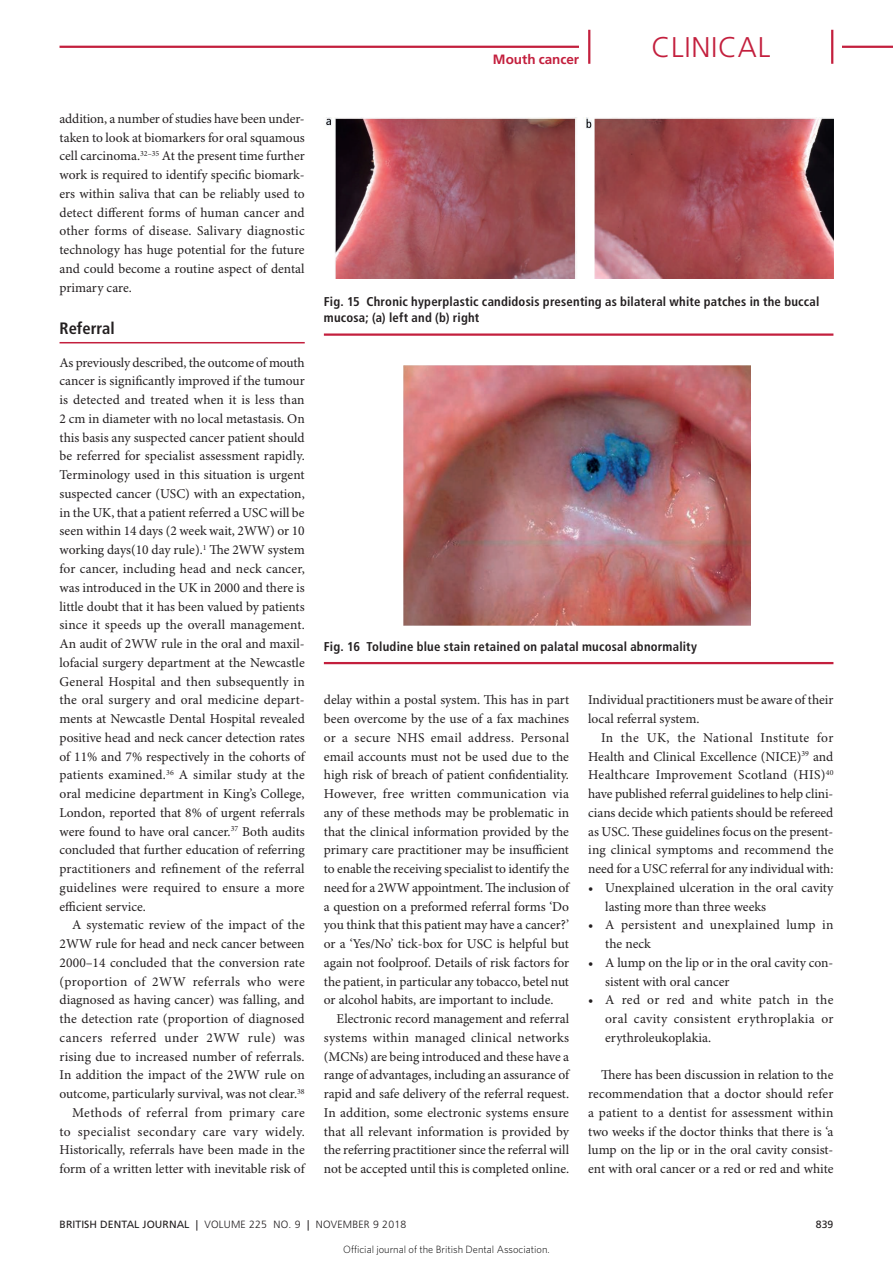
<style>
.page{position:relative;width:893px;height:1263px;background:#fff}
.page>*{position:absolute;margin:0;border:0;box-sizing:border-box;transform-origin:0 0}
.t1{font:300 28.5px "Frutiger LT Std";letter-spacing:.025em;color:#c31f3d}
.crosshead_1{font:700 condensed 16.5px "Frutiger LT Std";color:#231f20}
.body{font:13.5px/18.8px "Minion Pro";letter-spacing:-.005em;color:#231f20;text-align:justify}
.body_fullout{font:13.5px/18.8px "Minion Pro";letter-spacing:.005em;color:#231f20;text-align:justify}
.t2{font:700 13.5px "Frutiger LT Std";color:#c31f3d}
.table_fig_caption{font:700 condensed 12.75px/16.5px "Frutiger LT Std";letter-spacing:.015em;color:#231f20}
.t3{font:300 10.5px "Frutiger LT Std";letter-spacing:.02em;color:#231f20}
.t4{font:300 10.5px "Whitney";color:#000}
.t5{font:10.5px "Frutiger LT Std";color:#231f20}
.s1{font-weight:400}
</style>
<div class="page">
<hr style="left:60px;top:342px;width:245px;height:1px;background:#c31f3d">
<hr style="left:324px;top:333px;width:509px;height:3px;background:#c31f3d">
<img style="left:326px;top:118px;width:507px;height:160px">
<hr style="left:324px;top:662px;width:509px;height:2px;background:#c31f3d">
<img style="left:404px;top:366px;width:346px;height:260px">
<hr style="left:60px;top:46px;width:833px;height:2px;background:#c31f3d">
<div style="left:580px;top:30px;width:262px;height:34px;background:#fff"></div>
<hr style="left:831px;top:30px;width:2px;height:34px;background:#c31f3d">
<hr style="left:588px;top:30px;width:2px;height:34px;background:#c31f3d">
<p class="t2" style="left:493px;top:51px;width:88px">Mouth cancer</p>
<h1 class="t1" style="left:651px;top:31px;width:120px">CLINICAL</h1>
<p class="body_fullout" style="left:60px;top:110px;width:247px">addition, a number of studies have been under&shy;taken to look at biomarkers for oral squamous cell carcinoma.<sup>32–35</sup> At the present time further work is required to identify specific biomark&shy;ers within saliva that can be reliably used to detect different forms of human cancer and other forms of disease. Salivary diagnostic technology has huge potential for the future and could become a routine aspect of dental primary care.</p>
<p class="crosshead_1" style="left:60px;top:318px;width:57px">Referral</p>
<p class="body_fullout" style="left:60px;top:354px;width:247px">As previously described, the outcome of mouth cancer is significantly improved if the tumour is detected and treated when it is less than 2 cm in diameter with no local metastasis. On this basis any suspected cancer patient should be referred for specialist assessment rapidly.<br>Terminology used in this situation is urgent suspected cancer (USC) with an expectation, in the UK, that a patient referred a USC will be seen within 14 days (2 week wait, 2WW) or 10 working days(10 day rule).<sup>1</sup> The 2WW system for cancer, including head and neck cancer, was introduced in the UK in 2000 and there is little doubt that it has been valued by patients since it speeds up the overall management.<br>An audit of 2WW rule in the oral and maxil&shy;lofacial surgery department at the Newcastle General Hospital and then subsequently in the oral surgery and oral medicine depart&shy;ments at Newcastle Dental Hospital revealed positive head and neck cancer detection rates of 11% and 7% respectively in the cohorts of patients examined.<sup>36</sup> A similar study at the oral medicine department in King’s College, London, reported that 8% of urgent referrals were found to have oral cancer.<sup>37</sup> Both audits concluded that further education of referring practitioners and refinement of the referral guidelines were required to ensure a more efficient service.</p>
<p class="body" style="left:60px;top:916px;width:247px;text-indent:13px">A systematic review of the impact of the 2WW rule for head and neck cancer between 2000–14 concluded that the conversion rate (proportion of 2WW referrals who were diagnosed as having cancer) was falling, and the detection rate (proportion of diagnosed cancers referred under 2WW rule) was rising due to increased number of referrals.<br>In addition the impact of the 2WW rule on outcome, particularly survival, was not clear.<sup>38</sup></p>
<p class="body" style="left:60px;top:1104px;width:247px;text-indent:13px">Methods of referral from primary care to specialist secondary care vary widely.<br>Historically, referrals have been made in the form of a written letter with inevitable risk of</p>
<p class="table_fig_caption" style="left:324px;top:293px;width:497px">Fig. 15 Chronic hyperplastic candidosis presenting as bilateral white patches in the buccal mucosa; (a) left and (b) right</p>
<p class="table_fig_caption" style="left:324px;top:638px;width:375px">Fig. 16 Toludine blue stain retained on palatal mucosal abnormality</p>
<p class="body" style="left:324px;top:691px;width:247px">delay within a postal system. This has in part been overcome by the use of a fax machines or a secure NHS email address. Personal email accounts must not be used due to the high risk of breach of patient confidentiality.<br>However, free written communication via any of these methods may be problematic in that the clinical information provided by the primary care practitioner may be insufficient to enable the receiving specialist to identify the need for a 2WW appointment. The inclusion of a question on a preformed referral forms ‘Do you think that this patient may have a cancer?’ or a ‘Yes/No’ tick-box for USC is helpful but again not foolproof. Details of risk factors for the patient, in particular any tobacco, betel nut or alcohol habits, are important to include.</p>
<p class="body" style="left:324px;top:1010px;width:247px;text-indent:13px">Electronic record management and referral systems within managed clinical networks (MCNs) are being introduced and these have a range of advantages, including an assurance of rapid and safe delivery of the referral request.<br>In addition, some electronic systems ensure that all relevant information is provided by the referring practitioner since the referral will not be accepted until this is completed online.</p>
<p class="body" style="left:588px;top:691px;width:247px">Individual practitioners must be aware of their local referral system.</p>
<p class="body" style="left:588px;top:729px;width:247px;text-indent:13px">In the UK, the National Institute for Health and Clinical Excellence (NICE)<sup>39</sup> and Healthcare Improvement Scotland (HIS)<sup>40 </sup>have published referral guidelines to help clini&shy;cians decide which patients should be refereed as USC. These guidelines focus on the present&shy;ing clinical symptoms and recommend the need for a USC referral for any individual with:</p>
<p class="body_fullout" style="left:605px;top:879px;width:230px;text-indent:-17px">• Unexplained ulceration in the oral cavity lasting more than three weeks</p>
<p class="body_fullout" style="left:605px;top:916px;width:230px;text-indent:-17px">• A persistent and unexplained lump in the neck</p>
<p class="body_fullout" style="left:605px;top:954px;width:230px;text-indent:-17px">• A lump on the lip or in the oral cavity con&shy;sistent with oral cancer</p>
<p class="body_fullout" style="left:605px;top:991px;width:230px;text-indent:-17px">• A red or red and white patch in the oral cavity consistent erythroplakia or erythroleukoplakia.</p>
<p class="body" style="left:588px;top:1066px;width:247px;text-indent:13px">There has been discussion in relation to the recommendation that a doctor should refer a patient to a dentist for assessment within two weeks if the doctor thinks that there is ‘a lump on the lip or in the oral cavity consist&shy;ent with oral cancer or a red or red and white</p>
<p class="t3" style="left:60px;top:1219px;width:348px"><span class="s1">BRITISH DENTAL JOURNAL |</span> VOLUME 225 NO. 9 <span class="s1">|</span> NOVEMBER 9 2018</p>
<p class="t5" style="left:816px;top:1218px;width:19px">839</p>
<p class="t4" style="left:343px;top:1243px;width:208px">Official journal of the British Dental Association.</p>
</div>
